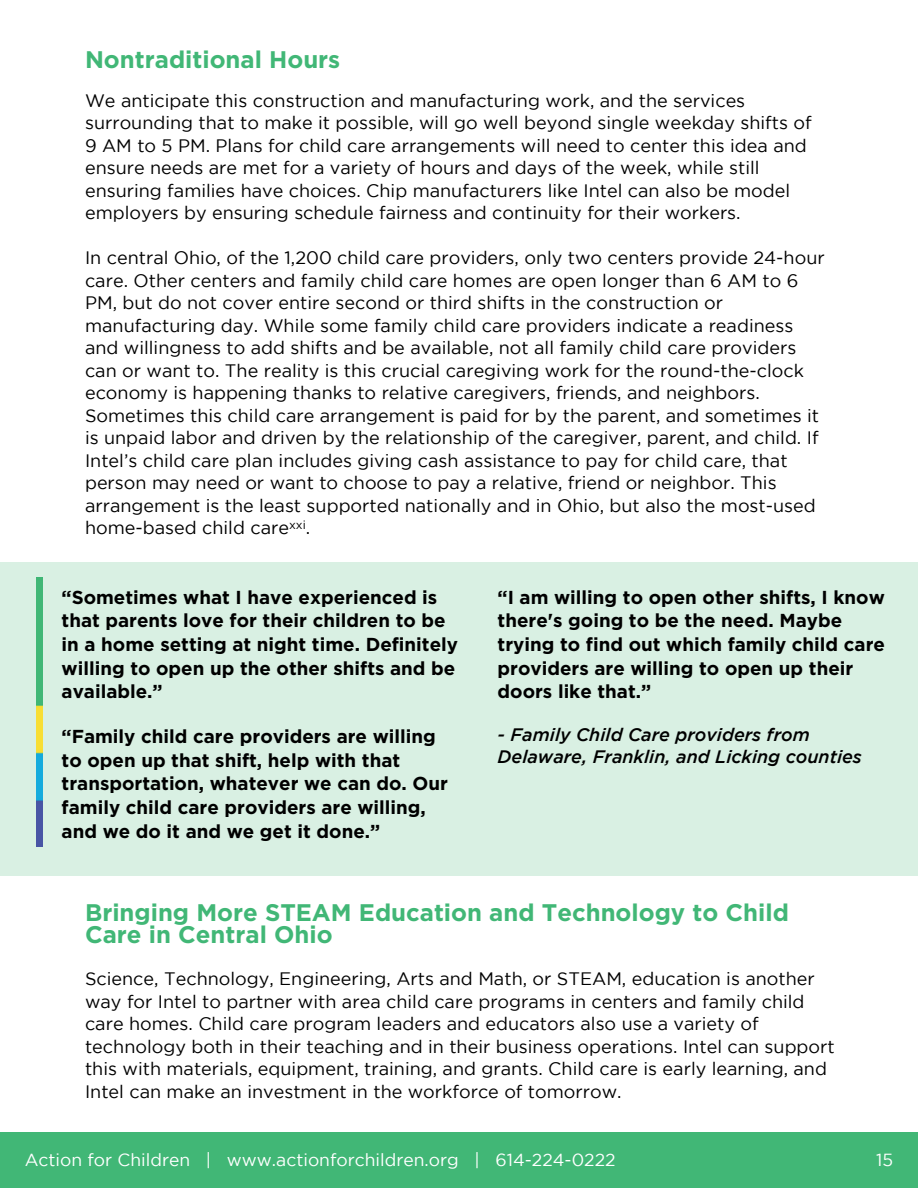
<style>
.page{position:relative;width:918px;height:1188px;background:#fff}
.page>*{position:absolute;margin:0;border:0;box-sizing:border-box;transform-origin:0 0}
.t1{font:700 24px/22.5px "Gotham";color:#41b776}
.t2{font:700 18.75px/23.7px "Gotham";color:#000}
.t3{font:18px/22.5px "Gotham";color:#000}
.t4{font:italic 500 18px/22.5px "Gotham";color:#000}
.t5{font:17.55px "Gotham";color:#fff}
</style>
<div class="page">
<div style="left:0;top:1132px;width:918px;height:56px;background:#41b776"></div>
<div style="left:0;top:563px;width:918px;height:312px;background:#d9f0e3"></div>
<img style="left:36px;top:577px;width:7px;height:269px">
<h1 class="t1" style="left:85px;top:48px;width:257px">Nontraditional Hours</h1>
<p class="t3" style="left:85px;top:90px;width:728px">We anticipate this construction and manufacturing work, and the services surrounding that to make it possible, will go well beyond single weekday shifts of 9 AM to 5 PM. Plans for child care arrangements will need to center this idea and ensure needs are met for a variety of hours and days of the week, while still ensuring families have choices. Chip manufacturers like Intel can also be model employers by ensuring schedule fairness and continuity for their workers.</p>
<p class="t3" style="left:85px;top:248px;width:741px">In central Ohio, of the 1,200 child care providers, only two centers provide 24-hour care. Other centers and family child care homes are open longer than 6 AM to 6<br>PM, but do not cover entire second or third shifts in the construction or manufacturing day. While some family child care providers indicate a readiness and willingness to add shifts and be available, not all family child care providers can or want to. The reality is this crucial caregiving work for the round-the-clock economy is happening thanks to relative caregivers, friends, and neighbors.<br>Sometimes this child care arrangement is paid for by the parent, and sometimes it is unpaid labor and driven by the relationship of the caregiver, parent, and child. If Intel’s child care plan includes giving cash assistance to pay for child care, that person may need or want to choose to pay a relative, friend or neighbor. This arrangement is the least supported nationally and in Ohio, but also the most-used home-based child care<sup>xxi</sup>.</p>
<p class="t2" style="left:498px;top:585px;width:389px">“I am willing to open other shifts, I know there's going to be the need. Maybe trying to find out which family child care providers are willing to open up their doors like that.”</p>
<p class="t2" style="left:62px;top:585px;width:398px">“Sometimes what I have experienced is that parents love for their children to be in a home setting at night time. Definitely willing to open up the other shifts and be available.”</p>
<p class="t2" style="left:62px;top:724px;width:388px">“Family child care providers are willing to open up that shift, help with that transportation, whatever we can do. Our family child care providers are willing, and we do it and we get it done.”</p>
<p class="t4" style="left:498px;top:724px;width:366px">- Family Child Care providers from<br>Delaware, Franklin, and Licking counties</p>
<h1 class="t1" style="left:85px;top:900px;width:705px">Bringing More STEAM Education and Technology to Child<br>Care in Central Ohio</h1>
<p class="t3" style="left:85px;top:969px;width:751px">Science, Technology, Engineering, Arts and Math, or STEAM, education is another way for Intel to partner with area child care programs in centers and family child care homes. Child care program leaders and educators also use a variety of technology both in their teaching and in their business operations. Intel can support this with materials, equipment, training, and grants. Child care is early learning, and Intel can make an investment in the workforce of tomorrow.</p>
<p class="t5" style="left:25px;top:1153px;width:592px">Action for Children | www.actionforchildren.org | 614-224-0222</p>
<p class="t5" style="left:876px;top:1153px;width:18px">15</p>
</div>
